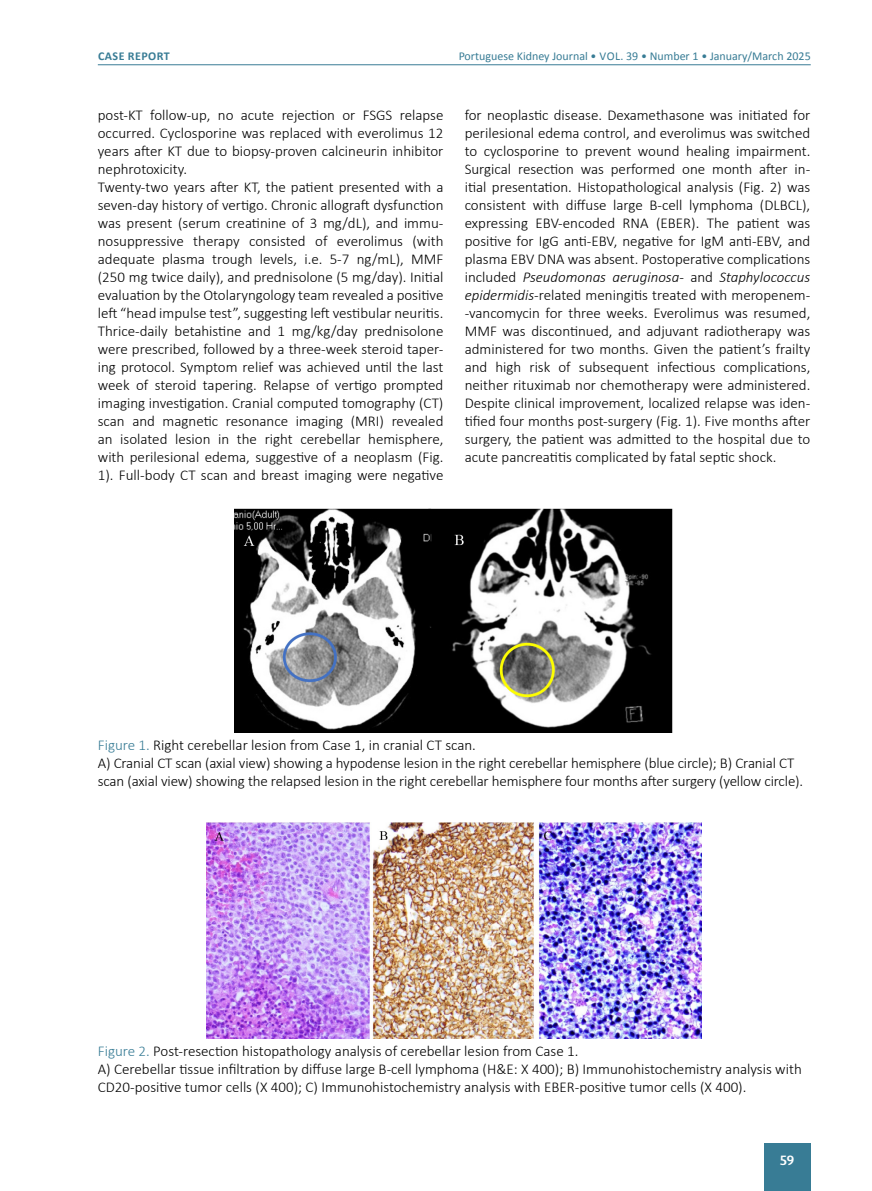
<style>
.page{position:relative;width:872px;height:1191px;background:#fff}
.page>*{position:absolute;margin:0;border:0;box-sizing:border-box;transform-origin:0 0}
.t1{font:300 15px/18px "Calibri";color:#000}
.t2{font:700 13.5px "Joanna Sans Nova";color:#fff}
.t3{font:12px "Calibri";color:#387c95}
.t4{font:700 12px "Calibri";letter-spacing:.04em;color:#387c95}
.s1{font-style:italic}
.s2{color:#387c95}
</style>
<div class="page">
<div style="left:764px;top:1143px;width:46px;height:48px;background:#387c95"></div>
<hr style="left:98px;top:64px;width:712px;height:1px;background:#387c95">
<img style="left:235px;top:508px;width:438px;height:224px">
<img style="left:206px;top:822px;width:495px;height:216px">
<p class="t4" style="left:98px;top:51px;width:73px">CASE REPORT</p>
<p class="t3" style="left:459px;top:51px;width:353px">Portuguese Kidney Journal • VOL. 39 • Number 1 • January/March 2025</p>
<p class="t1" style="left:98px;top:107px;width:347px">post‑KT follow‑up, no acute rejection or FSGS relapse occurred. Cyclosporine was replaced with everolimus 12 years after KT due to biopsy‑proven calcineurin inhibitor nephrotoxicity.<br>Twenty‑two years after KT, the patient presented with a seven‑day history of vertigo. Chronic allograft dysfunction was present (serum creatinine of 3 mg/dL), and immu&shy;nosuppressive therapy consisted of everolimus (with adequate plasma trough levels, i.e. 5‑7 ng/mL), MMF (250 mg twice daily), and prednisolone (5 mg/day). Initial evaluation by the Otolaryngology team revealed a positive left “head impulse test”, suggesting left vestibular neuritis.<br>Thrice‑daily betahistine and 1 mg/kg/day prednisolone were prescribed, followed by a three‑week steroid taper&shy;ing protocol. Symptom relief was achieved until the last week of steroid tapering. Relapse of vertigo prompted imaging investigation. Cranial computed tomography (CT) scan and magnetic resonance imaging (MRI) revealed an isolated lesion in the right cerebellar hemisphere, with perilesional edema, suggestive of a neoplasm (Fig.<br>1). Full‑body CT scan and breast imaging were negative</p>
<p class="t1" style="left:465px;top:107px;width:347px;text-align:justify">for neoplastic disease. Dexamethasone was initiated for perilesional edema control, and everolimus was switched to cyclosporine to prevent wound healing impairment.<br>Surgical resection was performed one month after in&shy;itial presentation. Histopathological analysis (Fig. 2) was consistent with diffuse large B‑cell lymphoma (DLBCL), expressing EBV‑encoded RNA (EBER). The patient was positive for IgG anti‑EBV, negative for IgM anti‑EBV, and plasma EBV DNA was absent. Postoperative complications included <span class="s1">Pseudomonas aeruginosa</span>- and <span class="s1">Staphylococcus epidermidis</span>‑related meningitis treated with meropenem‑ ‑vancomycin for three weeks. Everolimus was resumed, MMF was discontinued, and adjuvant radiotherapy was administered for two months. Given the patient’s frailty and high risk of subsequent infectious complications, neither rituximab nor chemotherapy were administered.<br>Despite clinical improvement, localized relapse was iden&shy;tified four months post‑surgery (Fig. 1). Five months after surgery, the patient was admitted to the hospital due to acute pancreatitis complicated by fatal septic shock.</p>
<p class="t1" style="left:98px;top:737px;width:707px"><span class="s2">Figure 1.</span> Right cerebellar lesion from Case 1, in cranial CT scan.<br>A) Cranial CT scan (axial view) showing a hypodense lesion in the right cerebellar hemisphere (blue circle); B) Cranial CT scan (axial view) showing the relapsed lesion in the right cerebellar hemisphere four months after surgery (yellow circle).</p>
<p class="t1" style="left:98px;top:1043px;width:705px"><span class="s2">Figure 2.</span> Post‑resection histopathology analysis of cerebellar lesion from Case 1.<br>A) Cerebellar tissue infiltration by diffuse large B‑cell lymphoma (H&amp;E: X 400); B) Immunohistochemistry analysis with<br>CD20‑positive tumor cells (X 400); C) Immunohistochemistry analysis with EBER‑positive tumor cells (X 400).</p>
<p class="t2" style="left:779px;top:1150px;width:16px">59</p>
</div>
